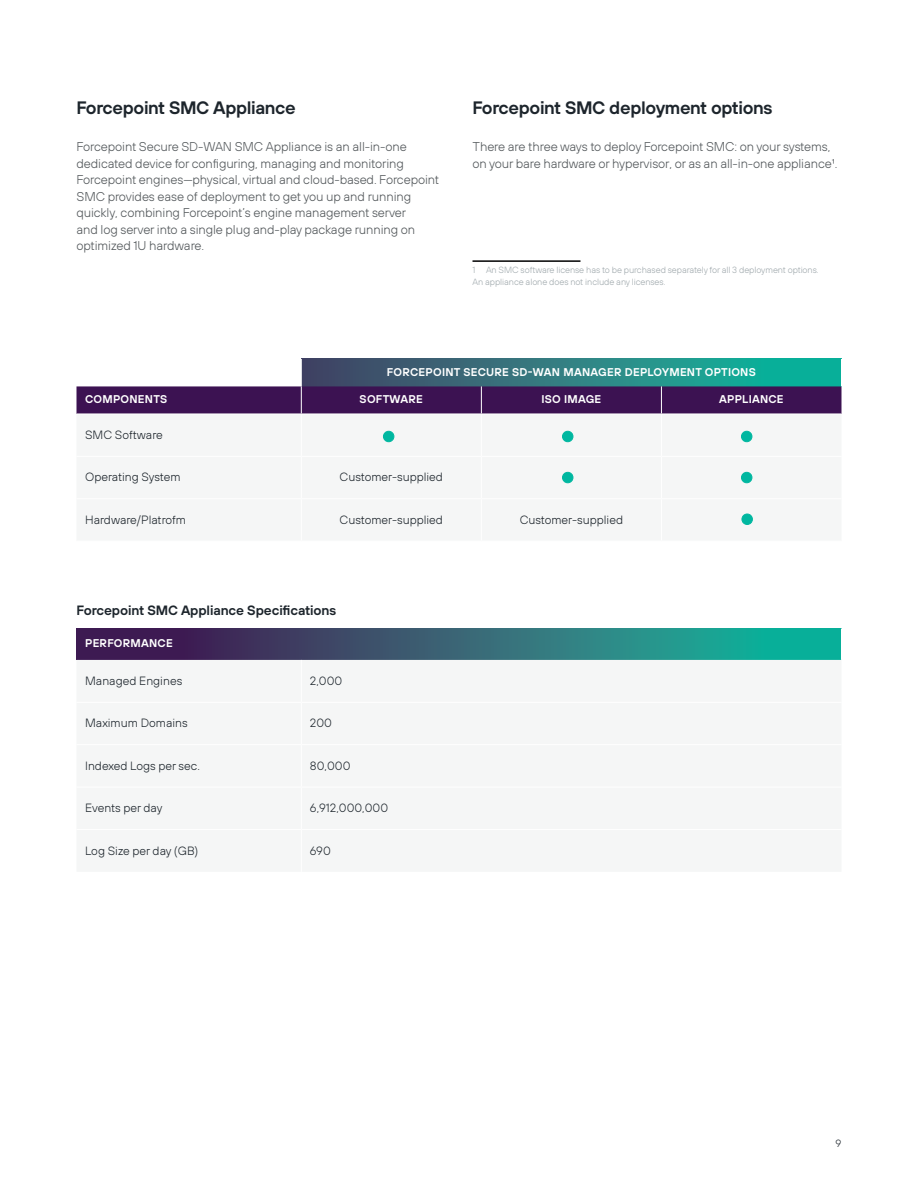
<style>
.page{position:relative;width:918px;height:1188px;background:#fff}
.page>*{position:absolute;margin:0;border:0;box-sizing:border-box;transform-origin:0 0}
.t1{font:600 18px "FP Sans";letter-spacing:-.02em;color:#1d252c}
.t2{font:600 13.5px "FP Sans";letter-spacing:-.01em;color:#1d252c}
.t3{font:300 12.75px/16.5px "FP Sans";letter-spacing:-.01em;color:#52575a}
.t4{font:300 12px "FP Sans";color:#1d252c}
.t5{font:600 11.25px "FP Sans";letter-spacing:.02em;color:#fff}
.t6{font:300 10.5px "FP Sans";color:#1d252c}
.t7{font:300 9px/12px "FP Sans";letter-spacing:-.01em;color:#a0a9ad}
</style>
<div class="page">
<svg style="left:76px;top:628px;width:765px;height:32px;background:#306475"></svg>
<svg style="left:76px;top:359px;width:766px;height:55px;background:#545e7e"></svg>
<hr style="left:472px;top:260px;width:108px;height:2px;background:#000">
<div style="left:741px;top:431px;width:11px;height:11px;background:#00b7a0;border-radius:50%"></div>
<div style="left:741px;top:431px;width:11px;height:11px;border:1px solid #00b7a0;border-radius:50%"></div>
<div style="left:383px;top:431px;width:11px;height:11px;background:#00b7a0;border-radius:50%"></div>
<div style="left:383px;top:431px;width:11px;height:11px;border:1px solid #00b7a0;border-radius:50%"></div>
<div style="left:563px;top:431px;width:10px;height:11px;background:#00b7a0;border-radius:50%"></div>
<div style="left:562px;top:431px;width:11px;height:11px;border:1px solid #00b7a0;border-radius:50%"></div>
<div style="left:741px;top:472px;width:11px;height:11px;background:#00b7a0;border-radius:50%"></div>
<div style="left:741px;top:472px;width:11px;height:11px;border:1px solid #00b7a0;border-radius:50%"></div>
<div style="left:563px;top:472px;width:10px;height:11px;background:#00b7a0;border-radius:50%"></div>
<div style="left:562px;top:472px;width:11px;height:11px;border:1px solid #00b7a0;border-radius:50%"></div>
<div style="left:742px;top:514px;width:10px;height:10px;background:#00b7a0;border-radius:50%"></div>
<div style="left:742px;top:514px;width:11px;height:11px;border:1px solid #00b7a0;border-radius:50%"></div>
<h1 class="t1" style="left:76px;top:95px;width:221px">Forcepoint SMC Appliance</h1>
<p class="t3" style="left:76px;top:138px;width:364px">Forcepoint Secure SD-WAN SMC Appliance is an all-in-one dedicated device for configuring, managing and monitoring Forcepoint engines—physical, virtual and cloud-based. Forcepoint SMC provides ease of deployment to get you up and running quickly, combining Forcepoint’s engine management server<br>and log server into a single plug and-play package running on optimized 1U hardware.</p>
<h1 class="t1" style="left:472px;top:95px;width:302px">Forcepoint SMC deployment options</h1>
<p class="t3" style="left:472px;top:138px;width:367px">There are three ways to deploy Forcepoint SMC: on your systems, on your bare hardware or hypervisor, or as an all-in-one appliance1.</p>
<p class="t7" style="left:472px;top:264px;width:348px">1 An SMC software license has to be purchased separately for all 3 deployment options.<br>An appliance alone does not include any licenses.</p>
<p class="t5" style="left:387px;top:364px;width:370px">FORCEPOINT SECURE SD-WAN MANAGER DEPLOYMENT OPTIONS</p>
<p class="t5" style="left:85px;top:392px;width:84px">COMPONENTS</p>
<p class="t5" style="left:360px;top:392px;width:65px">SOFTWARE</p>
<p class="t5" style="left:541px;top:392px;width:61px">ISO IMAGE</p>
<p class="t5" style="left:719px;top:392px;width:66px">APPLIANCE</p>
<p class="t4" style="left:85px;top:427px;width:79px">SMC Software</p>
<p class="t4" style="left:85px;top:470px;width:97px">Operating System</p>
<p class="t4" style="left:340px;top:470px;width:105px">Customer-supplied</p>
<p class="t4" style="left:85px;top:512px;width:103px">Hardware/Platrofm</p>
<p class="t4" style="left:340px;top:512px;width:105px">Customer-supplied</p>
<p class="t4" style="left:520px;top:512px;width:105px">Customer-supplied</p>
<p class="t2" style="left:76px;top:601px;width:261px">Forcepoint SMC Appliance Specifications</p>
<p class="t5" style="left:85px;top:636px;width:89px">PERFORMANCE</p>
<p class="t4" style="left:85px;top:673px;width:99px">Managed Engines</p>
<p class="t4" style="left:310px;top:673px;width:34px">2,000</p>
<p class="t4" style="left:85px;top:716px;width:104px">Maximum Domains</p>
<p class="t4" style="left:310px;top:716px;width:24px">200</p>
<p class="t4" style="left:85px;top:758px;width:116px">Indexed Logs per sec.</p>
<p class="t4" style="left:310px;top:758px;width:42px">80,000</p>
<p class="t4" style="left:85px;top:800px;width:79px">Events per day</p>
<p class="t4" style="left:310px;top:800px;width:80px">6,912,000,000</p>
<p class="t4" style="left:85px;top:843px;width:115px">Log Size per day (GB)</p>
<p class="t4" style="left:310px;top:843px;width:22px">690</p>
<p class="t6" style="left:836px;top:1137px;width:7px">9</p>
</div>
